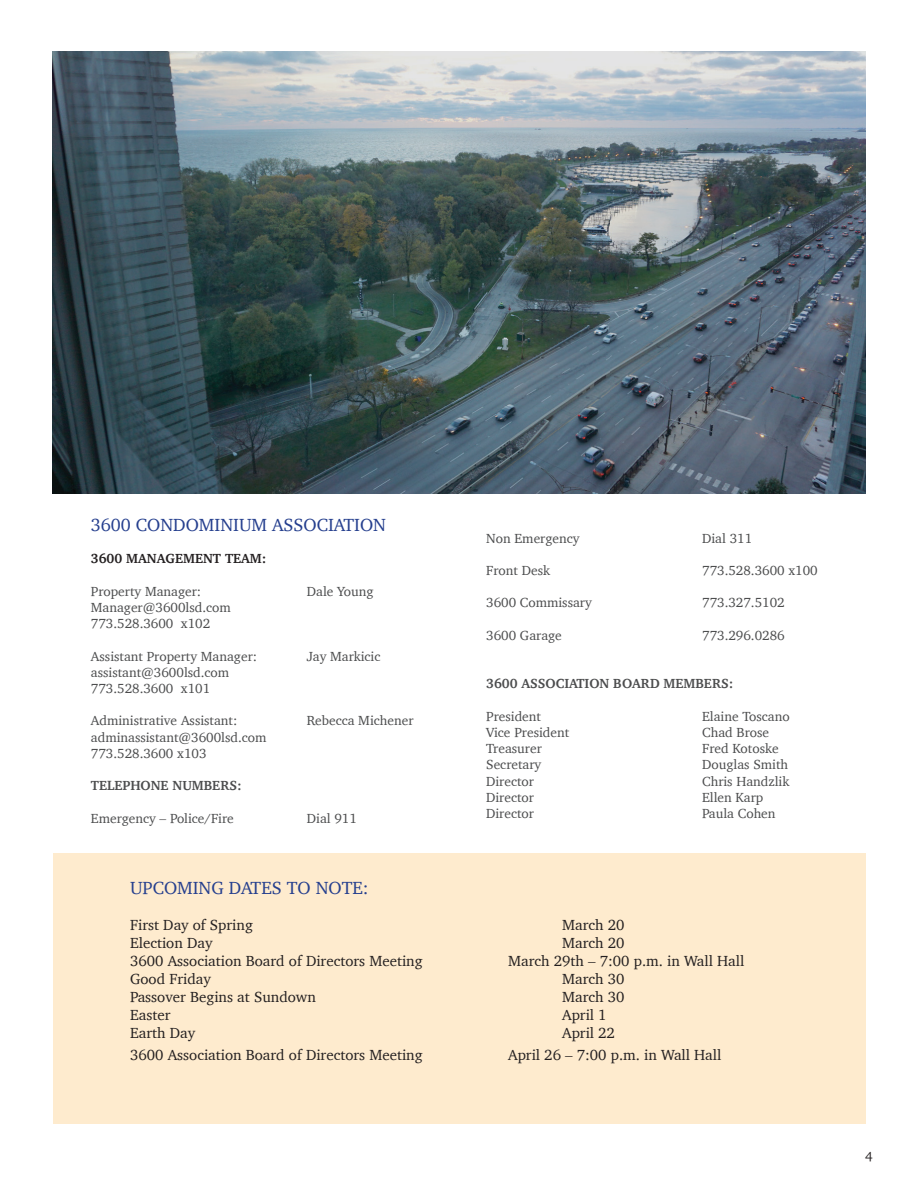
<style>
.page{position:relative;width:918px;height:1188px;background:#fff}
.page>*{position:absolute;margin:0;border:0;box-sizing:border-box;transform-origin:0 0}
.t1{font:18px "Charter";color:#253f8e}
.t2{font:15px "Charter";color:#231f20}
.t3{font:13.5px/16.2px "Charter";color:#4b4c4d}
.t4{font:700 13.5px "Charter";color:#4b4c4d}
.t5{font:700 13.5px "Charter";color:#231f20}
.t6{font:13.5px "Charter";color:#231f20}
</style>
<div class="page">
<img style="left:53px;top:52px;width:812px;height:442px">
<div style="left:53px;top:853px;width:812px;height:270px;background:#feebce"></div>
<h1 class="t1" style="left:91px;top:509px;width:297px">3600 CONDOMINIUM ASSOCIATION</h1>
<p class="t5" style="left:91px;top:547px;width:177px">3600 MANAGEMENT TEAM:</p>
<p class="t3" style="left:91px;top:583px;width:112px">Property Manager:</p>
<p class="t3" style="left:307px;top:583px;width:68px">Dale Young</p>
<p class="t3" style="left:91px;top:599px;width:141px">Manager@3600lsd.com<br>773.528.3600 x102</p>
<p class="t3" style="left:91px;top:648px;width:168px">Assistant Property Manager:</p>
<p class="t3" style="left:307px;top:648px;width:75px">Jay Markicic</p>
<p class="t3" style="left:91px;top:664px;width:140px">assistant@3600lsd.com<br>773.528.3600 x101</p>
<p class="t3" style="left:91px;top:712px;width:148px">Administrative Assistant:</p>
<p class="t3" style="left:307px;top:712px;width:108px">Rebecca Michener</p>
<p class="t3" style="left:91px;top:729px;width:177px">adminassistant@3600lsd.com<br>773.528.3600 x103</p>
<p class="t4" style="left:91px;top:774px;width:152px">TELEPHONE NUMBERS:</p>
<p class="t3" style="left:91px;top:810px;width:144px">Emergency – Police/Fire</p>
<p class="t3" style="left:307px;top:810px;width:52px">Dial 911</p>
<p class="t3" style="left:486px;top:530px;width:95px">Non Emergency</p>
<p class="t3" style="left:702px;top:530px;width:52px">Dial 311</p>
<p class="t3" style="left:486px;top:562px;width:65px">Front Desk</p>
<p class="t3" style="left:702px;top:562px;width:117px">773.528.3600 x100</p>
<p class="t3" style="left:486px;top:595px;width:107px">3600 Commissary</p>
<p class="t3" style="left:702px;top:595px;width:84px">773.327.5102</p>
<p class="t3" style="left:486px;top:627px;width:77px">3600 Garage</p>
<p class="t3" style="left:702px;top:627px;width:84px">773.296.0286</p>
<p class="t4" style="left:486px;top:672px;width:249px">3600 ASSOCIATION BOARD MEMBERS:</p>
<p class="t3" style="left:486px;top:708px;width:56px">President</p>
<p class="t3" style="left:702px;top:708px;width:89px">Elaine Toscano</p>
<p class="t3" style="left:486px;top:724px;width:85px">Vice President</p>
<p class="t3" style="left:702px;top:724px;width:68px">Chad Brose</p>
<p class="t3" style="left:486px;top:740px;width:57px">Treasurer</p>
<p class="t3" style="left:702px;top:740px;width:78px">Fred Kotoske</p>
<p class="t3" style="left:486px;top:757px;width:57px">Secretary</p>
<p class="t3" style="left:702px;top:757px;width:87px">Douglas Smith</p>
<p class="t3" style="left:486px;top:773px;width:49px">Director</p>
<p class="t3" style="left:702px;top:773px;width:89px">Chris Handzlik</p>
<p class="t3" style="left:486px;top:789px;width:49px">Director</p>
<p class="t3" style="left:702px;top:789px;width:63px">Ellen Karp</p>
<p class="t3" style="left:486px;top:805px;width:49px">Director</p>
<p class="t3" style="left:702px;top:805px;width:75px">Paula Cohen</p>
<h1 class="t1" style="left:130px;top:873px;width:240px">UPCOMING DATES TO NOTE:</h1>
<p class="t2" style="left:130px;top:912px;width:124px">First Day of Spring</p>
<p class="t2" style="left:562px;top:912px;width:64px">March 20</p>
<p class="t2" style="left:130px;top:930px;width:84px">Election Day</p>
<p class="t2" style="left:562px;top:930px;width:64px">March 20</p>
<p class="t2" style="left:130px;top:948px;width:294px">3600 Association Board of Directors Meeting</p>
<p class="t2" style="left:508px;top:948px;width:238px">March 29th – 7:00 p.m. in Wall Hall</p>
<p class="t2" style="left:130px;top:966px;width:82px">Good Friday</p>
<p class="t2" style="left:562px;top:966px;width:64px">March 30</p>
<p class="t2" style="left:130px;top:984px;width:187px">Passover Begins at Sundown</p>
<p class="t2" style="left:562px;top:984px;width:64px">March 30</p>
<p class="t2" style="left:130px;top:1002px;width:42px">Easter</p>
<p class="t2" style="left:562px;top:1002px;width:46px">April 1</p>
<p class="t2" style="left:130px;top:1020px;width:67px">Earth Day</p>
<p class="t2" style="left:562px;top:1020px;width:54px">April 22</p>
<p class="t2" style="left:130px;top:1042px;width:294px">3600 Association Board of Directors Meeting</p>
<p class="t2" style="left:508px;top:1042px;width:215px">April 26 – 7:00 p.m. in Wall Hall</p>
<p class="t6" style="left:865px;top:1144px;width:9px">4</p>
</div>
